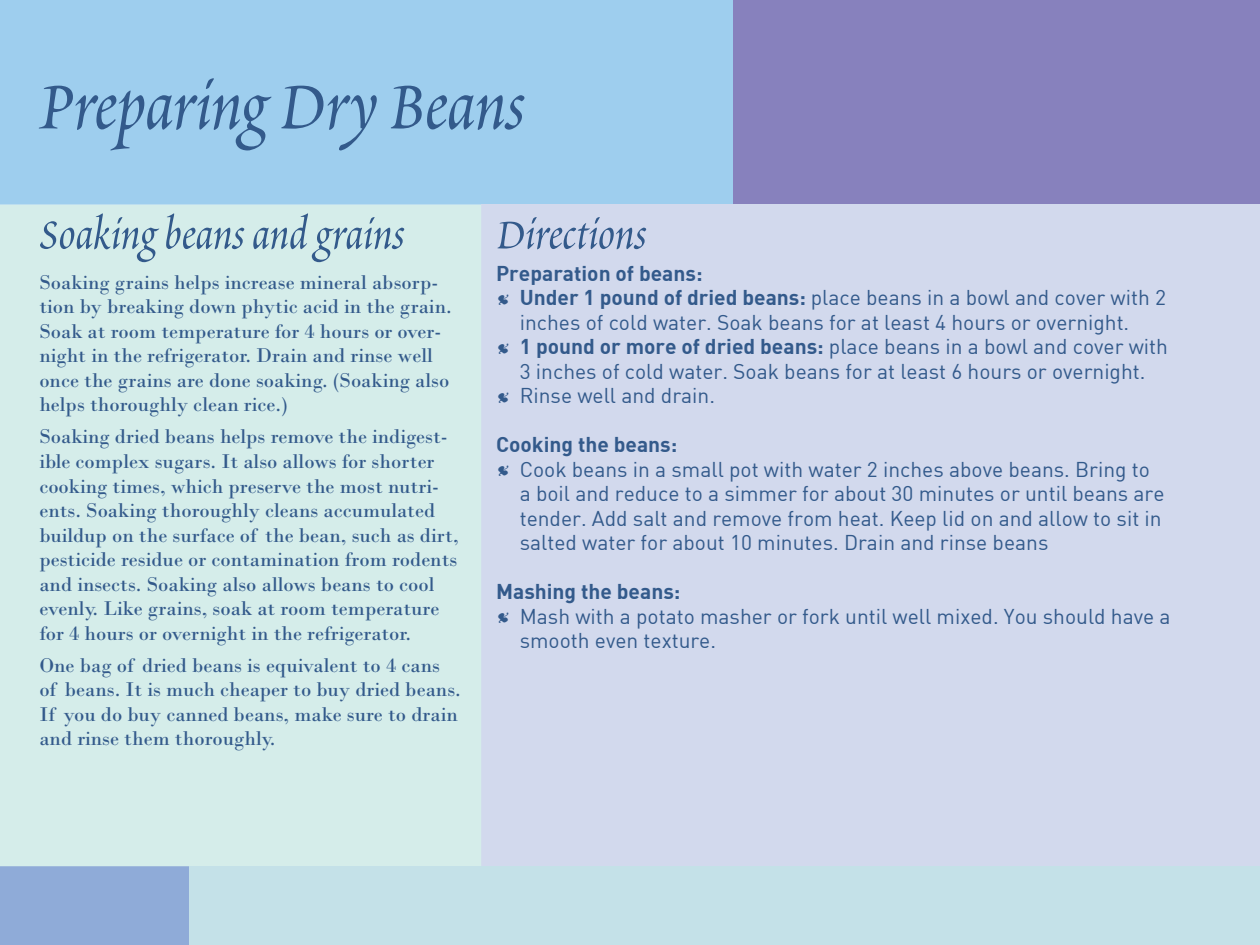
<style>
.page{position:relative;width:1260px;height:945px;background:#fff}
.page>*{position:absolute;margin:0;border:0;box-sizing:border-box;transform-origin:0 0}
.t1{font:84px "Poetica Std";letter-spacing:-.005em;color:#335a8b}
.t2{font:52.5px "Poetica Std";color:#335a8b}
.t3{font:21px/24.5px "Bodoni";color:#335a8b}
.t4{font:21px/24.5px "DIN";color:#335a8b}
.t5{font:21px "DIN Bold";color:#335a8b}
.s1{font-family:"Poetica Std";font-size:28px}
.s2{font-family:"DIN Bold"}
</style>
<div class="page">
<div style="left:0;top:0;width:733px;height:205px;background:#9eceee"></div>
<div style="left:733px;top:0;width:527px;height:205px;background:#8781bd"></div>
<div style="left:0;top:866px;width:189px;height:79px;background:#8fabd8"></div>
<div style="left:481px;top:205px;width:779px;height:661px;background:#d2d9ed"></div>
<div style="left:0;top:205px;width:481px;height:661px;background:#d5edea"></div>
<div style="left:189px;top:866px;width:1071px;height:79px;background:#c4e1e8"></div>
<h1 class="t1" style="left:39px;top:50px;width:487px">Preparing Dry Beans</h1>
<h2 class="t2" style="left:39px;top:199px;width:367px">Soaking beans and grains</h2>
<p class="t3" style="left:39px;top:270px;width:414px">Soaking grains helps increase mineral absorp&shy;tion by breaking down phytic acid in the grain.<br>Soak at room temperature for 4 hours or over&shy;night in the refrigerator. Drain and rinse well once the grains are done soaking. (Soaking also helps thoroughly clean rice.)</p>
<p class="t3" style="left:39px;top:425px;width:421px">Soaking dried beans helps remove the indigest&shy;ible complex sugars. It also allows for shorter cooking times, which preserve the most nutri&shy;ents. Soaking thoroughly cleans accumulated buildup on the surface of the bean, such as dirt, pesticide residue or contamination from rodents and insects. Soaking also allows beans to cool evenly. Like grains, soak at room temperature for 4 hours or overnight in the refrigerator.</p>
<p class="t3" style="left:39px;top:653px;width:423px">One bag of dried beans is equivalent to 4 cans of beans. It is much cheaper to buy dried beans.<br>If you do buy canned beans, make sure to drain and rinse them thoroughly.</p>
<h2 class="t2" style="left:496px;top:199px;width:152px">Directions</h2>
<p class="t5" style="left:496px;top:259px;width:208px">Preparation of beans:</p>
<p class="t4" style="left:496px;top:285px;width:672px"><span class="s1">Л</span> <span class="s2">Under 1 pound of dried beans:</span> place beans in a bowl and cover with 2</p>
<p class="t4" style="left:520px;top:309px;width:611px">inches of cold water. Soak beans for at least 4 hours or overnight.</p>
<p class="t4" style="left:496px;top:334px;width:673px"><span class="s1">Л</span> <span class="s2">1 pound or more of dried beans:</span> place beans in a bowl and cover with</p>
<p class="t4" style="left:520px;top:358px;width:627px">3 inches of cold water. Soak beans for at least 6 hours or overnight.</p>
<p class="t4" style="left:496px;top:383px;width:220px"><span class="s1">Л</span> Rinse well and drain.</p>
<p class="t5" style="left:496px;top:431px;width:183px">Cooking the beans:</p>
<p class="t4" style="left:520px;top:456px;width:646px;text-indent:-24px"><span class="s1">Л</span> Cook beans in a small pot with water 2 inches above beans. Bring to a boil and reduce to a simmer for about 30 minutes or until beans are tender. Add salt and remove from heat. Keep lid on and allow to sit in salted water for about 10 minutes. Drain and rinse beans</p>
<p class="t5" style="left:496px;top:578px;width:186px">Mashing the beans:</p>
<p class="t4" style="left:520px;top:603px;width:652px;text-indent:-24px"><span class="s1">Л</span> Mash with a potato masher or fork until well mixed. You should have a smooth even texture.</p>
</div>
